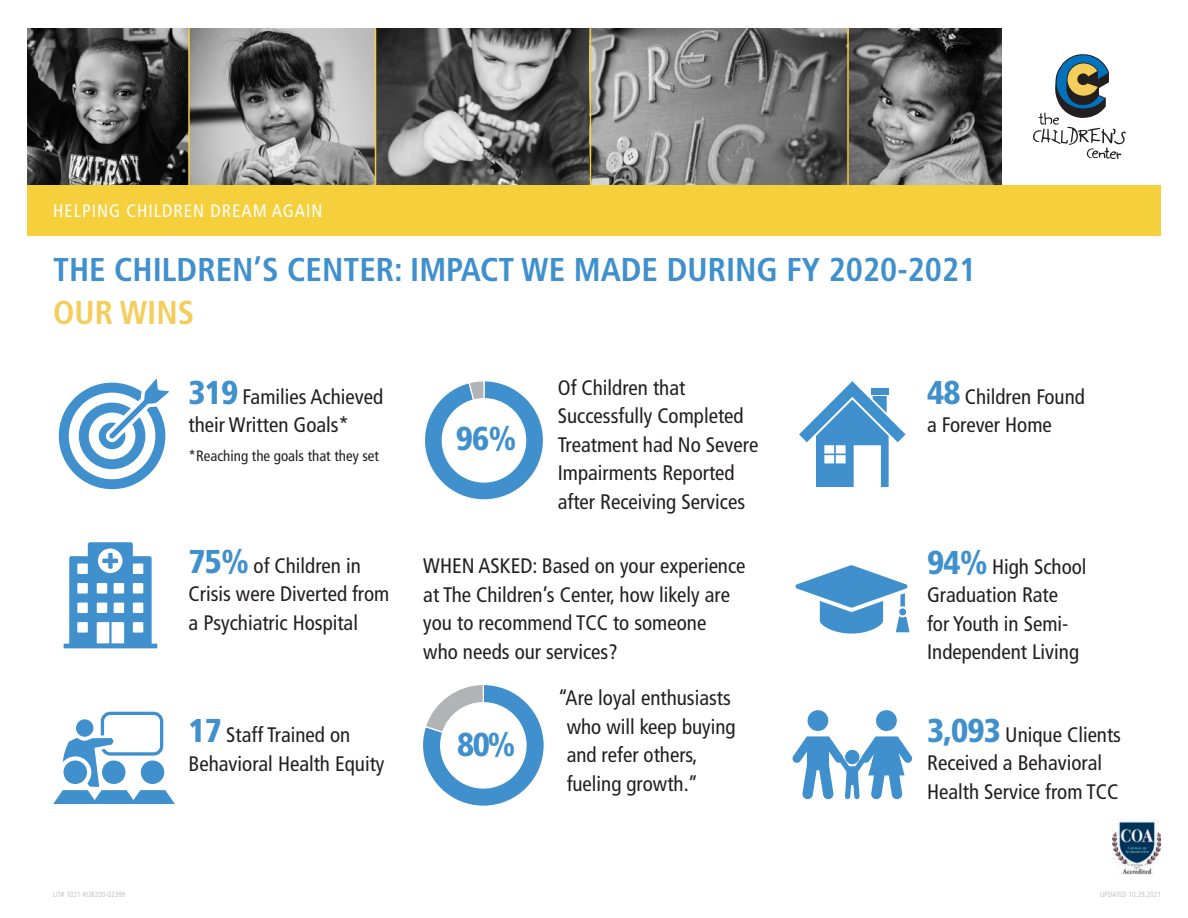
<style>
.page{position:relative;width:1188px;height:918px;background:#fff}
.page>*{position:absolute;margin:0;border:0;box-sizing:border-box;transform-origin:0 0}
.t1{font:700 condensed 33px "Frutiger";color:#3f90cd}
.t2{font:700 condensed 33px "Frutiger";color:#f4cd5a}
.body_copy_no_space_a{font:900 condensed 33px "Frutiger";color:#3f90cd}
.body_copy_no_space_a-2{font:condensed 21px/28.5px "Frutiger";color:#231f20}
.t3{font:condensed 18px "Frutiger";letter-spacing:.055em;color:#fff}
.body_copy_no_space_a-3{font:condensed 15px "Frutiger";color:#231f20}
.t4{font:300 condensed 7.5px "Frutiger";color:#b2b3b7}
.s1{font-weight:900;font-size:33px;color:#3f90cd}
</style>
<div class="page">
<img style="left:27px;top:28px;width:974px;height:157px">
<div style="left:27px;top:185px;width:1134px;height:50px;background:#f6cf3c"></div>
<svg style="left:1033px;top:54px;width:93px;height:105px"></svg>
<hr style="left:188px;top:28px;width:2px;height:160px;background:#f6cf3c">
<hr style="left:375px;top:28px;width:1px;height:160px;background:#f6cf3c">
<hr style="left:590px;top:28px;width:1px;height:160px;background:#f6cf3c">
<hr style="left:847px;top:28px;width:2px;height:160px;background:#f6cf3c">
<svg style="left:424px;top:380px;width:120px;height:120px"></svg>
<img style="left:1112px;top:820px;width:49px;height:55px">
<svg style="left:59px;top:379px;width:110px;height:110px"></svg>
<svg style="left:799px;top:381px;width:107px;height:106px"></svg>
<div style="left:871px;top:388px;width:17px;height:6px;background:#3f90cd"></div>
<svg style="left:69px;top:542px;width:83px;height:102px"></svg>
<hr style="left:64px;top:644px;width:93px;height:4px;background:#3f90cd">
<svg style="left:795px;top:565px;width:114px;height:69px"></svg>
<div style="left:808px;top:710px;width:20px;height:21px;background:#3f90cd;border-radius:50%"></div>
<div style="left:876px;top:710px;width:21px;height:21px;background:#3f90cd;border-radius:50%"></div>
<svg style="left:792px;top:736px;width:120px;height:64px"></svg>
<svg style="left:53px;top:712px;width:122px;height:92px"></svg>
<svg style="left:423px;top:685px;width:121px;height:121px"></svg>
<p class="t3" style="left:53px;top:200px;width:271px">HELPING CHILDREN DREAM AGAIN</p>
<p class="t1" style="left:53px;top:250px;width:925px">THE CHILDREN’S CENTER: IMPACT WE MADE DURING FY 2020-2021</p>
<p class="t2" style="left:53px;top:293px;width:143px">OUR WINS</p>
<p class="body_copy_no_space_a-2" style="left:189px;top:382px;width:196px"><span class="s1">319</span> Families Achieved their Written Goals*</p>
<p class="body_copy_no_space_a-3" style="left:189px;top:447px;width:192px">*Reaching the goals that they set</p>
<p class="body_copy_no_space_a-2" style="left:189px;top:551px;width:202px"><span class="s1">75%</span> of Children in<br>Crisis were Diverted from a Psychiatric Hospital</p>
<p class="body_copy_no_space_a-2" style="left:189px;top:721px;width:197px"><span class="s1">17</span> Staff Trained on<br>Behavioral Health Equity</p>
<p class="body_copy_no_space_a" style="left:456px;top:419px;width:62px">96%</p>
<p class="body_copy_no_space_a-2" style="left:558px;top:373px;width:202px">Of Children that<br>Successfully Completed<br>Treatment had No Severe<br>Impairments Reported after Receiving Services</p>
<p class="body_copy_no_space_a-2" style="left:423px;top:552px;width:324px">WHEN ASKED: Based on your experience at The Children’s Center, how likely are you to recommend TCC to someone who needs our services?</p>
<p class="body_copy_no_space_a-2" style="left:567px;top:684px;width:171px;text-indent:-9px">“Are loyal enthusiasts who will keep buying and refer others, fueling growth.”</p>
<p class="body_copy_no_space_a" style="left:457px;top:725px;width:60px">80%</p>
<p class="body_copy_no_space_a-2" style="left:927px;top:382px;width:159px"><span class="s1">48</span> Children Found a Forever Home</p>
<p class="body_copy_no_space_a-2" style="left:927px;top:553px;width:161px"><span class="s1">94%</span> High School<br>Graduation Rate<br>for Youth in Semi-<br>Independent Living</p>
<p class="body_copy_no_space_a-2" style="left:927px;top:721px;width:195px"><span class="s1">3,093</span> Unique Clients<br>Received a Behavioral<br>Health Service from TCC</p>
<p class="t4" style="left:53px;top:890px;width:74px">LIT# 1021-RU8200-02399</p>
<p class="t4" style="left:1100px;top:890px;width:62px">UPDATED 10.29.2021</p>
</div>
